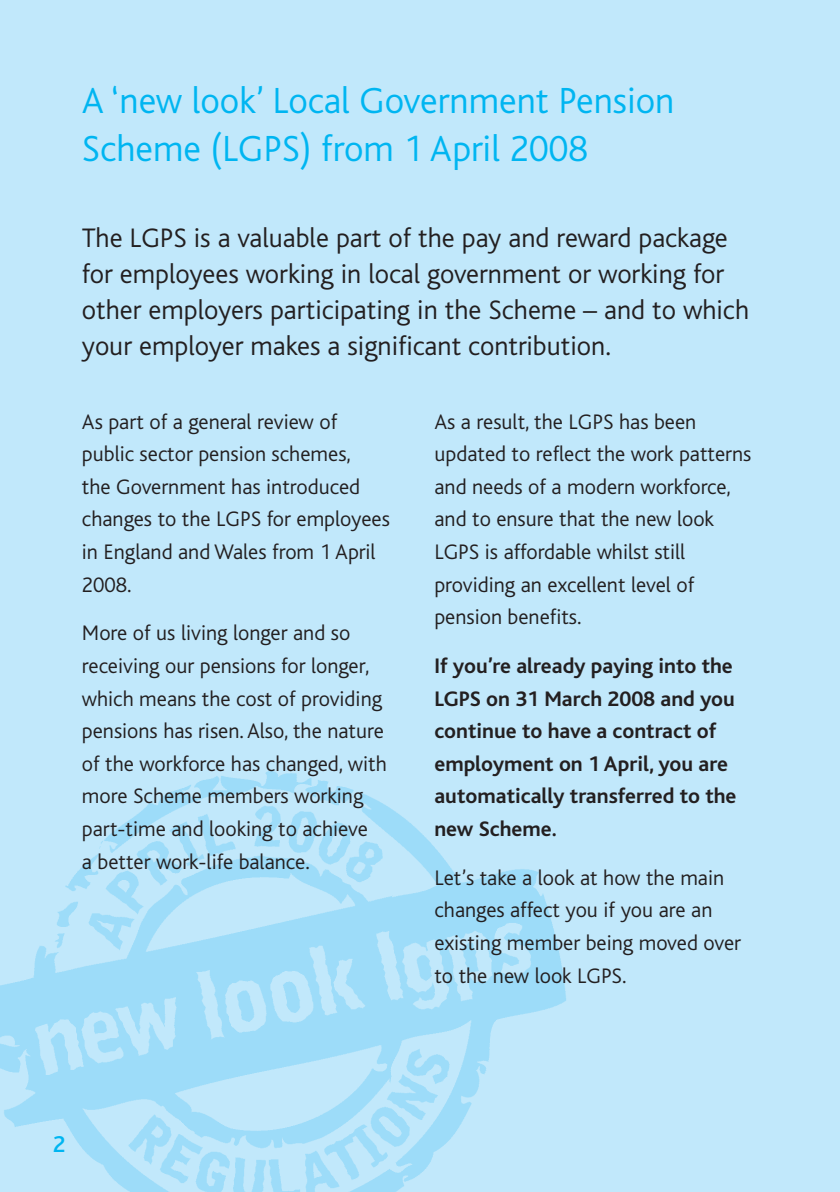
<style>
.page{position:relative;width:840px;height:1192px;background:#fff}
.page>*{position:absolute;margin:0;border:0;box-sizing:border-box;transform-origin:0 0}
.t1{font:300 38px/48px "Bliss";color:#00b5f1}
.t2{font:300 28px/36px "Bliss";color:#231f20}
.t3{font:500 24px "Bliss";color:#00b5f1}
.t4{font:300 22px/32.6px "Bliss";color:#231f20}
.t5{font:700 22px/32.6px "Bliss";color:#231f20}
</style>
<div class="page">
<div style="left:0;top:0;width:838px;height:1191px;background:#c1e8fb"></div>
<img style="left:0;top:771px;width:566px;height:420px">
<h1 class="t1" style="left:82px;top:80px;width:593px">A ‘new look’ Local Government Pension<br>Scheme (LGPS) from 1 April 2008</h1>
<p class="t2" style="left:82px;top:222px;width:668px">The LGPS is a valuable part of the pay and reward package for employees working in local government or working for other employers participating in the Scheme – and to which your employer makes a significant contribution.</p>
<p class="t4" style="left:82px;top:407px;width:309px">As part of a general review of public sector pension schemes,<br>the Government has introduced changes to the LGPS for employees in England and Wales from 1 April<br>2008.</p>
<p class="t4" style="left:82px;top:618px;width:306px">More of us living longer and so receiving our pensions for longer, which means the cost of providing pensions has risen. Also, the nature of the workforce has changed, with more Scheme members working part-time and looking to achieve<br>a better work-life balance.</p>
<p class="t4" style="left:434px;top:407px;width:318px">As a result, the LGPS has been updated to reflect the work patterns and needs of a modern workforce, and to ensure that the new look<br>LGPS is affordable whilst still providing an excellent level of pension benefits.</p>
<p class="t5" style="left:434px;top:651px;width:303px">If you’re already paying into the<br>LGPS on 31 March 2008 and you continue to have a contract of employment on 1 April, you are automatically transferred to the new Scheme.</p>
<p class="t4" style="left:434px;top:863px;width:308px">Let’s take a look at how the main changes affect you if you are an existing member being moved over to the new look LGPS.</p>
<p class="t3" style="left:53px;top:1135px;width:14px">2</p>
</div>
